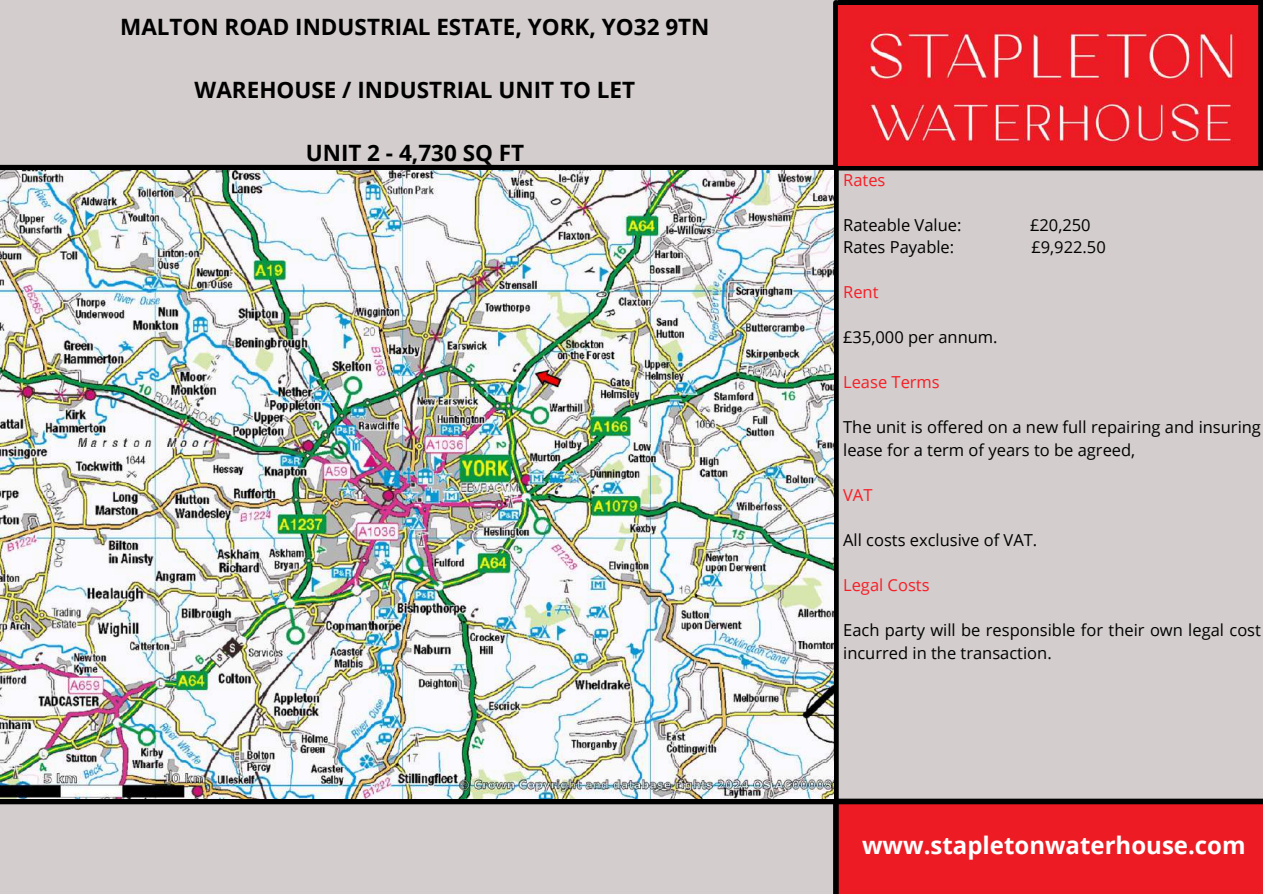
<style>
.page{position:relative;width:1263px;height:894px;background:#fff}
.page>*{position:absolute;margin:0;border:0;box-sizing:border-box;transform-origin:0 0}
.t1{font:700 24px "Open Sans";color:#fff}
.t2{font:700 22.5px "Open Sans";color:#000}
.t3{font:16.5px/22.5px "Open Sans";color:#000}
.t4{font:16.5px "Open Sans";color:#f71d25}
</style>
<div class="page">
<div style="left:0;top:0;width:833px;height:468px;background:#d3cdcd"></div>
<div style="left:845px;top:125px;width:418px;height:673px;background:#d3cdcd"></div>
<div style="left:0;top:753px;width:845px;height:140px;background:#d3cdcd"></div>
<div style="left:836px;top:804px;width:427px;height:89px;background:#ed1c24"></div>
<div style="left:0;top:165px;width:1263px;height:5px;background:#000"></div>
<div style="left:0;top:798px;width:1263px;height:6px;background:#000"></div>
<div style="left:833px;top:3px;width:6px;height:890px;background:#000"></div>
<div style="left:839px;top:0;width:424px;height:6px;background:#000"></div>
<img style="left:839px;top:6px;width:419px;height:159px">
<div style="left:1258px;top:5px;width:5px;height:161px;background:#000"></div>
<img style="left:0;top:170px;width:834px;height:628px">
<h2 class="t2" style="left:120px;top:11px;width:591px">MALTON ROAD INDUSTRIAL ESTATE, YORK, YO32 9TN</h2>
<h2 class="t2" style="left:195px;top:74px;width:442px">WAREHOUSE / INDUSTRIAL UNIT TO LET</h2>
<h2 class="t2" style="left:306px;top:137px;width:220px">UNIT 2 - 4,730 SQ FT</h2>
<p class="t4" style="left:843px;top:168px;width:44px">Rates</p>
<p class="t3" style="left:843px;top:213px;width:120px">Rateable Value:</p>
<p class="t3" style="left:1030px;top:213px;width:62px">£20,250</p>
<p class="t3" style="left:843px;top:235px;width:113px">Rates Payable:</p>
<p class="t3" style="left:1031px;top:235px;width:76px">£9,922.50</p>
<p class="t4" style="left:843px;top:280px;width:37px">Rent</p>
<p class="t3" style="left:843px;top:325px;width:156px">£35,000 per annum.</p>
<p class="t4" style="left:843px;top:370px;width:98px">Lease Terms</p>
<p class="t3" style="left:843px;top:415px;width:419px">The unit is offered on a new full repairing and insuring lease for a term of years to be agreed,</p>
<p class="t4" style="left:843px;top:483px;width:31px">VAT</p>
<p class="t3" style="left:843px;top:528px;width:196px">All costs exclusive of VAT.</p>
<p class="t4" style="left:843px;top:573px;width:88px">Legal Costs</p>
<p class="t3" style="left:843px;top:618px;width:419px">Each party will be responsible for their own legal cost incurred in the transaction.</p>
<h1 class="t1" style="left:862px;top:828px;width:385px">www.stapletonwaterhouse.com</h1>
</div>
